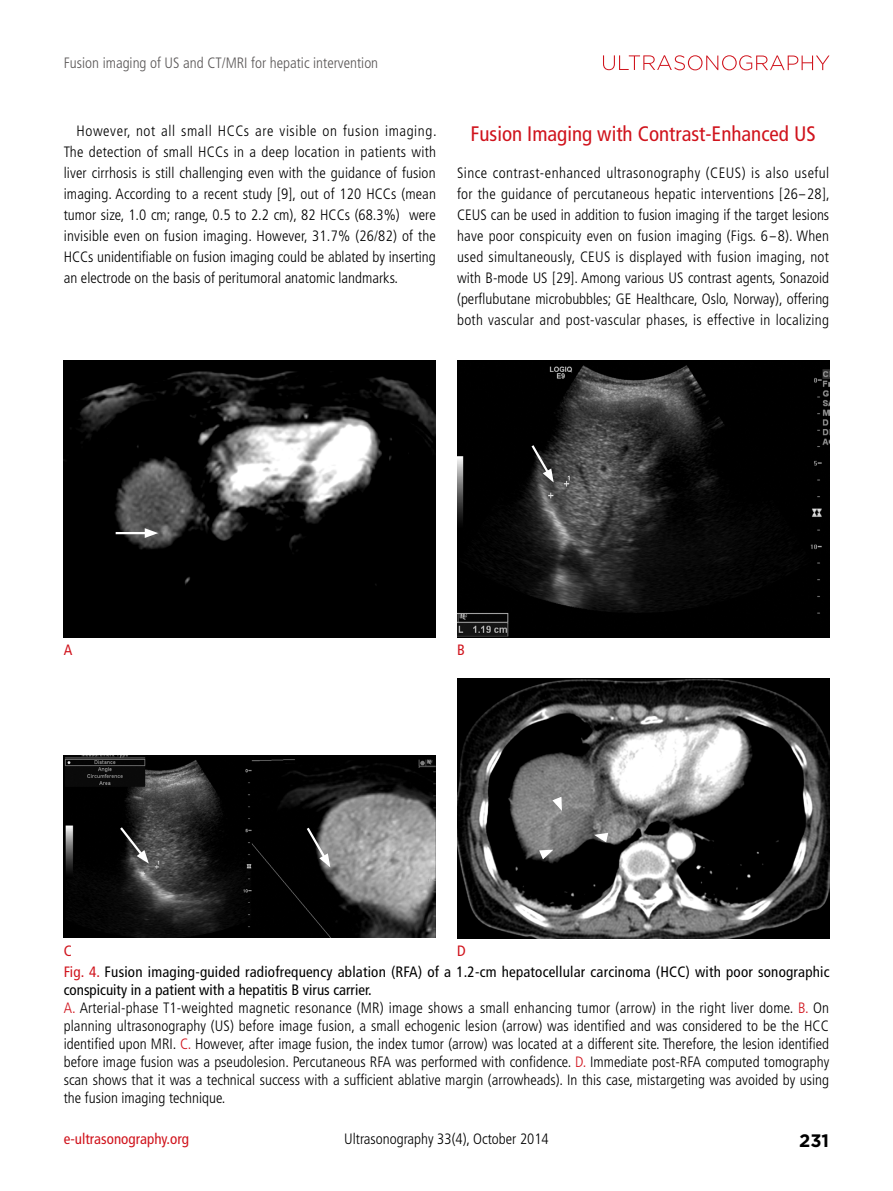
<style>
.page{position:relative;width:893px;height:1191px;background:#fff}
.page>*{position:absolute;margin:0;border:0;box-sizing:border-box;transform-origin:0 0}
.t1{font:condensed 21px "Frutiger LT Std";color:#d0131c}
.t2{font:700 18px "Gotham";color:#000}
.t3{font:300 condensed 15px/21px "Frutiger LT Std";color:#000;text-align:justify}
.t4{font:300 condensed 15px "Frutiger LT Std";color:#5a5757}
.t5{font:condensed 15px "Frutiger LT Std";color:#d0131c}
.s1{font-weight:400;color:#d0131c}
.s2{font-weight:400}
.s3{color:#d0131c}
</style>
<div class="page">
<svg style="left:603px;top:55px;width:226px;height:15px"></svg>
<img style="left:64px;top:360px;width:372px;height:277px">
<img style="left:457px;top:360px;width:372px;height:277px">
<img style="left:64px;top:755px;width:372px;height:183px">
<img style="left:457px;top:678px;width:372px;height:260px">
<hr style="left:116px;top:532px;width:33px;height:2px;background:#fff">
<svg style="left:145px;top:528px;width:13px;height:10px"></svg>
<svg style="left:118px;top:825px;width:31px;height:38px"></svg>
<svg style="left:305px;top:825px;width:25px;height:42px"></svg>
<svg style="left:529px;top:443px;width:25px;height:39px"></svg>
<svg style="left:552px;top:796px;width:10px;height:15px"></svg>
<svg style="left:539px;top:849px;width:14px;height:10px"></svg>
<svg style="left:594px;top:833px;width:15px;height:9px"></svg>
<p class="t4" style="left:64px;top:54px;width:316px">Fusion imaging of US and CT/MRI for hepatic intervention</p>
<p class="t3" style="left:64px;top:120px;width:374px;text-indent:13px">However, not all small HCCs are visible on fusion imaging.<br>The detection of small HCCs in a deep location in patients with liver cirrhosis is still challenging even with the guidance of fusion imaging. According to a recent study [9], out of 120 HCCs (mean tumor size, 1.0 cm; range, 0.5 to 2.2 cm), 82 HCCs (68.3%) were invisible even on fusion imaging. However, 31.7% (26/82) of the HCCs unidentifiable on fusion imaging could be ablated by inserting an electrode on the basis of peritumoral anatomic landmarks.</p>
<h1 class="t1" style="left:470px;top:121px;width:347px">Fusion Imaging with Contrast-Enhanced US</h1>
<p class="t3" style="left:457px;top:162px;width:374px">Since contrast-enhanced ultrasonography (CEUS) is also useful for the guidance of percutaneous hepatic interventions [26-28], CEUS can be used in addition to fusion imaging if the target lesions have poor conspicuity even on fusion imaging (Figs. 6-8). When used simultaneously, CEUS is displayed with fusion imaging, not with B-mode US [29]. Among various US contrast agents, Sonazoid (perflubutane microbubbles; GE Healthcare, Oslo, Norway), offering both vascular and post-vascular phases, is effective in localizing</p>
<p class="t5" style="left:64px;top:641px;width:10px">A</p>
<p class="t5" style="left:457px;top:641px;width:9px">B</p>
<p class="t5" style="left:64px;top:942px;width:10px">C</p>
<p class="t5" style="left:457px;top:942px;width:10px">D</p>
<p class="t3" style="left:64px;top:963px;width:767px;line-height:18px;text-align:left"><span class="s1">Fig. 4.</span> <span class="s2">Fusion imaging-guided radiofrequency ablation (RFA) of a 1.2-cm hepatocellular carcinoma (HCC) with poor sonographic conspicuity in a patient with a hepatitis B virus carrier.<br></span><span class="s3">A.</span> Arterial-phase T1-weighted magnetic resonance (MR) image shows a small enhancing tumor (arrow) in the right liver dome. <span class="s3">B.</span> On planning ultrasonography (US) before image fusion, a small echogenic lesion (arrow) was identified and was considered to be the HCC identified upon MRI. <span class="s3">C.</span> However, after image fusion, the index tumor (arrow) was located at a different site. Therefore, the lesion identified before image fusion was a pseudolesion. Percutaneous RFA was performed with confidence. <span class="s3">D.</span> Immediate post-RFA computed tomography scan shows that it was a technical success with a sufficient ablative margin (arrowheads). In this case, mistargeting was avoided by using the fusion imaging technique.</p>
<p class="t5" style="left:64px;top:1130px;width:127px">e-ultrasonography.org</p>
<p class="t3" style="left:344px;top:1128px;width:206px">Ultrasonography 33(4), October 2014</p>
<p class="t2" style="left:799px;top:1130px;width:31px">231</p>
</div>
